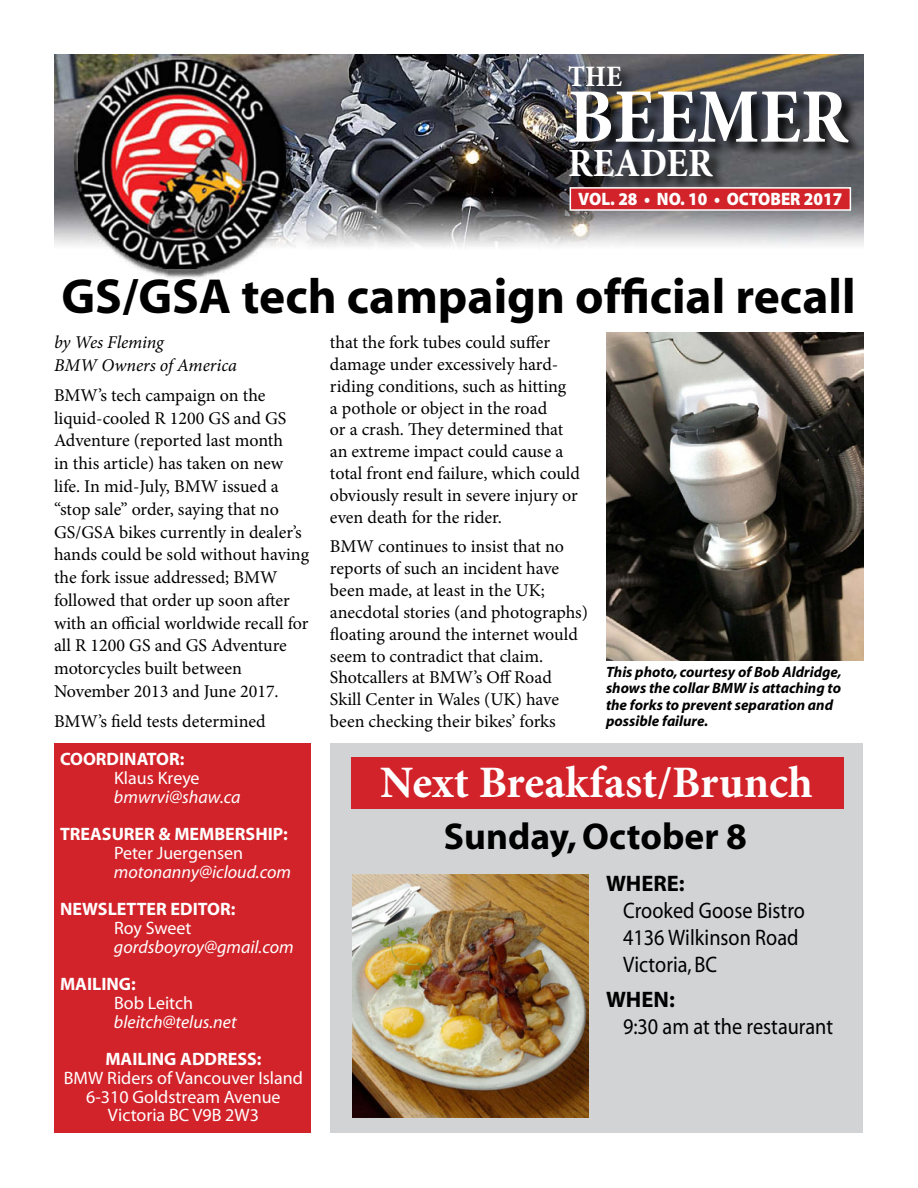
<style>
.page{position:relative;width:918px;height:1188px;background:#fff}
.page>*{position:absolute;margin:0;border:0;box-sizing:border-box;transform-origin:0 0}
.t1{font:700 condensed 78px "Minion Pro";color:#fff}
.Headline{font:700 49.5px "Myriad";color:#000}
.t2{font:700 45px "Minion Pro";color:#fff}
.t3{font:700 condensed 40.5px "Minion Pro";color:#fff}
.t4{font:700 37.5px "Myriad";color:#000}
.t5{font:700 condensed 30px "Minion Pro";color:#fff}
.t6{font:22.5px "Myriad";color:#000;scale:.9 1}
.t7{font:700 22.5px "Myriad";color:#000}
.t8{font:18px/21.9px "Minion Pro";color:#000}
.t9{font:18px "Myriad";color:#fff}
.t10{font:700 18px "Myriad";color:#fff}
.t11{font:italic 18px "Myriad";color:#fff}
.t12{font:italic 18px "Minion Pro";letter-spacing:-.005em;color:#000}
.t13{font:900 18px "Myriad Pro";color:#fff;scale:.93 1}
.cutline3{font:italic 700 15px/16.5px "Myriad";color:#000}
</style>
<div class="page">
<div style="left:331px;top:743px;width:532px;height:390px;background:#d1d3d4"></div>
<img style="left:54px;top:54px;width:810px;height:224px">
<div style="left:569px;top:66px;width:295px;height:126px;background:#000;opacity:.9"></div>
<div style="left:570px;top:187px;width:281px;height:24px;background:#d2232a;border:2px solid #fff"></div>
<div style="left:55px;top:743px;width:256px;height:390px;background:#d2232a"></div>
<div style="left:352px;top:758px;width:492px;height:51px;background:#d2232a"></div>
<img style="left:352px;top:875px;width:236px;height:242px">
<img style="left:606px;top:333px;width:257px;height:328px">
<p class="t5" style="left:568px;top:56px;width:55px">THE</p>
<p class="t1" style="left:568px;top:63px;width:282px">BEEMER</p>
<p class="t3" style="left:568px;top:135px;width:146px">READER</p>
<p class="t13" style="left:578px;top:188px;width:285px">VOL. 28 • NO. 10 • OCTOBER 2017</p>
<p class="Headline" style="left:62px;top:271px;width:796px">GS/GSA tech campaign official recall</p>
<p class="t12" style="left:54px;top:330px;width:111px">by Wes Fleming</p>
<p class="t12" style="left:54px;top:353px;width:185px">BMW Owners of America</p>
<p class="t8" style="left:54px;top:384px;width:257px;line-height:22.8px">BMW’s tech campaign on the liquid-cooled R 1200 GS and GS<br>Adventure (reported last month<br>in this article) has taken on new life. In mid-July, BMW issued a “stop sale” order, saying that no<br>GS/GSA bikes currently in dealer’s hands could be sold without having the fork issue addressed; BMW followed that order up soon after with an official worldwide recall for all R 1200 GS and GS Adventure motorcycles built between<br>November 2013 and June 2017.</p>
<p class="t8" style="left:54px;top:711px;width:213px">BMW’s field tests determined</p>
<p class="t10" style="left:60px;top:750px;width:126px">COORDINATOR:</p>
<p class="t9" style="left:114px;top:769px;width:87px">Klaus Kreye</p>
<p class="t11" style="left:114px;top:788px;width:128px">bmwrvi@shaw.ca</p>
<p class="t10" style="left:60px;top:825px;width:229px">TREASURER &amp; MEMBERSHIP:</p>
<p class="t9" style="left:114px;top:844px;width:131px">Peter Juergensen</p>
<p class="t11" style="left:114px;top:863px;width:179px">motonanny@icloud.com</p>
<p class="t10" style="left:60px;top:900px;width:177px">NEWSLETTER EDITOR:</p>
<p class="t9" style="left:114px;top:919px;width:79px">Roy Sweet</p>
<p class="t11" style="left:114px;top:938px;width:181px">gordsboyroy@gmail.com</p>
<p class="t10" style="left:60px;top:975px;width:77px">MAILING:</p>
<p class="t9" style="left:114px;top:994px;width:81px">Bob Leitch</p>
<p class="t11" style="left:114px;top:1013px;width:124px">bleitch@telus.net</p>
<p class="t10" style="left:105px;top:1050px;width:158px">MAILING ADDRESS:</p>
<p class="t9" style="left:64px;top:1069px;width:241px">BMW Riders of Vancouver Island</p>
<p class="t9" style="left:86px;top:1088px;width:196px">6-310 Goldstream Avenue</p>
<p class="t9" style="left:108px;top:1106px;width:153px">Victoria BC V9B 2W3</p>
<p class="t8" style="left:330px;top:331px;width:252px">that the fork tubes could suffer damage under excessively hard&shy;riding conditions, such as hitting<br>a pothole or object in the road<br>or a crash. They determined that an extreme impact could cause a total front end failure, which could obviously result in severe injury or even death for the rider.</p>
<p class="t8" style="left:330px;top:536px;width:259px">BMW continues to insist that no reports of such an incident have been made, at least in the UK; anecdotal stories (and photographs) floating around the internet would seem to contradict that claim.<br>Shotcallers at BMW’s Off Road<br>Skill Center in Wales (UK) have been checking their bikes’ forks</p>
<p class="cutline3" style="left:606px;top:664px;width:237px">This photo, courtesy of Bob Aldridge, shows the collar BMW is attaching to the forks to prevent separation and possible failure.</p>
<p class="t2" style="left:380px;top:751px;width:434px">Next Breakfast/Brunch</p>
<p class="t4" style="left:444px;top:817px;width:304px">Sunday, October 8</p>
<p class="t7" style="left:606px;top:872px;width:80px">WHERE:</p>
<p class="t6" style="left:623px;top:899px;width:204px">Crooked Goose Bistro</p>
<p class="t6" style="left:623px;top:926px;width:197px">4136 Wilkinson Road</p>
<p class="t6" style="left:623px;top:953px;width:106px">Victoria, BC</p>
<p class="t7" style="left:606px;top:988px;width:70px">WHEN:</p>
<p class="t6" style="left:623px;top:1015px;width:235px">9:30 am at the restaurant</p>
</div>
